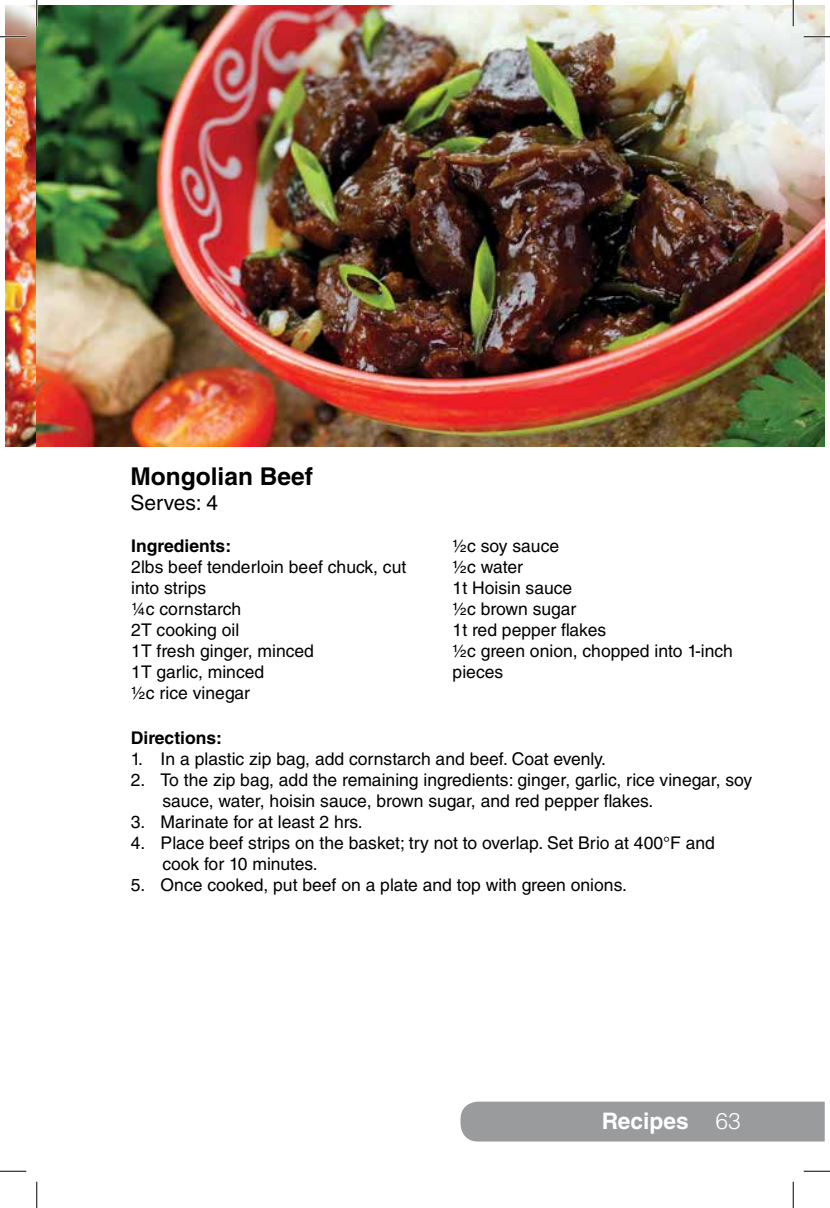
<style>
.page{position:relative;width:830px;height:1208px;background:#fff}
.page>*{position:absolute;margin:0;border:0;box-sizing:border-box;transform-origin:0 0}
.t1{font:700 24.5px "Helvetica LT Std";color:#000}
.t2{font:700 22.75px "Helvetica LT Std";color:#fff}
.t3{font:21px "Helvetica LT Std";color:#000}
.t4{font:17.5px/21px "Helvetica LT Std";color:#000}
.t5{font:700 17.5px "Helvetica LT Std";color:#000}
.s1{font-weight:300}
</style>
<div class="page">
<div style="left:460px;top:1101px;width:364px;height:40px;background:#9a9b9c"></div>
<img style="left:5px;top:5px;width:32px;height:441px">
<img style="left:37px;top:5px;width:787px;height:441px">
<hr style="left:0;top:36px;width:26px;height:2px;background:#fff">
<hr style="left:803px;top:36px;width:27px;height:2px;background:#fff">
<hr style="left:36px;top:0;width:2px;height:26px;background:#fff">
<hr style="left:792px;top:0;width:2px;height:26px;background:#fff">
<svg style="left:0;top:36px;width:26px;height:1px"></svg>
<svg style="left:803px;top:36px;width:27px;height:1px"></svg>
<svg style="left:0;top:1170px;width:26px;height:1px"></svg>
<svg style="left:803px;top:1170px;width:27px;height:1px"></svg>
<svg style="left:36px;top:0;width:1px;height:26px"></svg>
<svg style="left:36px;top:1181px;width:1px;height:27px"></svg>
<svg style="left:792px;top:0;width:1px;height:26px"></svg>
<svg style="left:792px;top:1181px;width:1px;height:27px"></svg>
<h1 class="t1" style="left:130px;top:461px;width:184px">Mongolian Beef</h1>
<p class="t3" style="left:130px;top:490px;width:89px">Serves: 4</p>
<p class="t5" style="left:131px;top:535px;width:101px">Ingredients:</p>
<p class="t4" style="left:131px;top:556px;width:276px">2lbs beef tenderloin beef chuck, cut into strips<br>¼c cornstarch<br>2T cooking oil<br>1T fresh ginger, minced<br>1T garlic, minced<br>½c rice vinegar</p>
<p class="t4" style="left:452px;top:535px;width:282px">½c soy sauce<br>½c water<br>1t Hoisin sauce<br>½c brown sugar<br>1t red pepper flakes<br>½c green onion, chopped into 1-inch pieces</p>
<p class="t5" style="left:131px;top:727px;width:93px">Directions:</p>
<p class="t4" style="left:131px;top:748px;width:476px">1. In a plastic zip bag, add cornstarch and beef. Coat evenly.</p>
<p class="t4" style="left:162px;top:769px;width:591px;text-indent:-32px">2. To the zip bag, add the remaining ingredients: ginger, garlic, rice vinegar, soy sauce, water, hoisin sauce, brown sugar, and red pepper flakes.</p>
<p class="t4" style="left:131px;top:811px;width:233px">3. Marinate for at least 2 hrs.</p>
<p class="t4" style="left:162px;top:832px;width:554px;text-indent:-32px">4. Place beef strips on the basket; try not to overlap. Set Brio at 400°F and cook for 10 minutes.</p>
<p class="t4" style="left:131px;top:874px;width:497px">5. Once cooked, put beef on a plate and top with green onions.</p>
<h2 class="t2" style="left:601px;top:1107px;width:140px">Recipes <span class="s1">63</span></h2>
</div>
